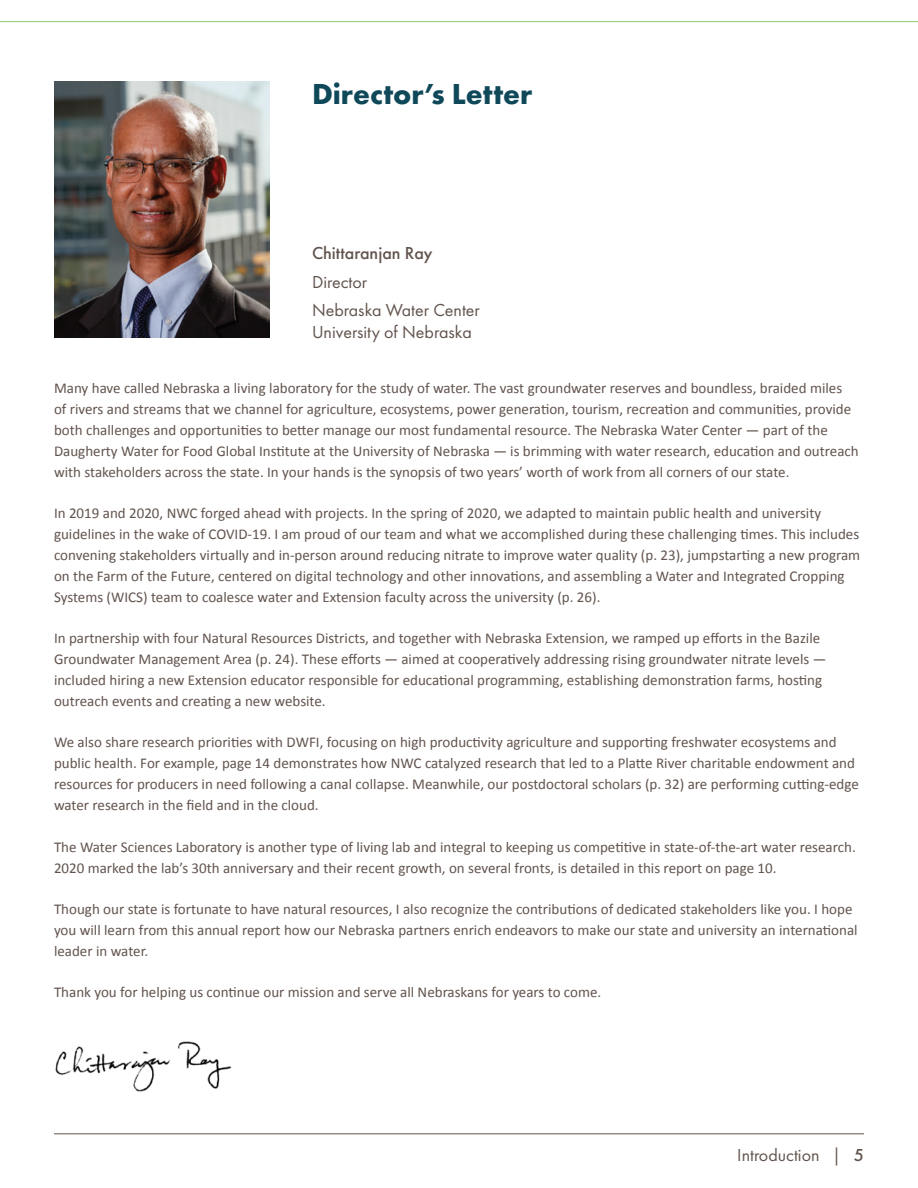
<style>
.page{position:relative;width:918px;height:1188px;background:#fff}
.page>*{position:absolute;margin:0;border:0;box-sizing:border-box;transform-origin:0 0}
.t1{font:700 30px "Futura PT";color:#0e4859}
.t2{font:18px "Futura PT";color:#62544e}
.t3{font:500 18px "Futura PT";color:#62544e}
.t4{font:15px/21px "Calibri";color:#62544e}
.s1{font-weight:500}
</style>
<div class="page">
<hr style="left:54px;top:1134px;width:810px;height:1px;background:#62544e">
<hr style="left:0;top:0;width:1px;height:1188px;background:#bfbfbf">
<img style="left:55px;top:1041px;width:177px;height:51px">
<img style="left:54px;top:81px;width:216px;height:256px">
<hr style="left:0;top:21px;width:918px;height:1px;background:#9acf87">
<p class="t1" style="left:312px;top:75px;width:222px">Director’s Letter</p>
<p class="t3" style="left:312px;top:242px;width:122px">Chittaranjan Ray</p>
<p class="t2" style="left:312px;top:271px;width:57px">Director</p>
<p class="t2" style="left:312px;top:299px;width:169px">Nebraska Water Center</p>
<p class="t2" style="left:312px;top:321px;width:161px">University of Nebraska</p>
<p class="t4" style="left:54px;top:376px;width:806px">Many have called Nebraska a living laboratory for the study of water. The vast groundwater reserves and boundless, braided miles<br>of rivers and streams that we channel for agriculture, ecosystems, power generation, tourism, recreation and communities, provide both challenges and opportunities to better manage our most fundamental resource. The Nebraska Water Center — part of the Daugherty Water for Food Global Institute at the University of Nebraska — is brimming with water research, education and outreach with stakeholders across the state. In your hands is the synopsis of two years’ worth of work from all corners of our state.</p>
<p class="t4" style="left:54px;top:502px;width:808px">In 2019 and 2020, NWC forged ahead with projects. In the spring of 2020, we adapted to maintain public health and university guidelines in the wake of COVID-19. I am proud of our team and what we accomplished during these challenging times. This includes convening stakeholders virtually and in-person around reducing nitrate to improve water quality (p. 23), jumpstarting a new program on the Farm of the Future, centered on digital technology and other innovations, and assembling a Water and Integrated Cropping Systems (WICS) team to coalesce water and Extension faculty across the university (p. 26).</p>
<p class="t4" style="left:54px;top:627px;width:774px">In partnership with four Natural Resources Districts, and together with Nebraska Extension, we ramped up efforts in the Bazile Groundwater Management Area (p. 24). These efforts — aimed at cooperatively addressing rising groundwater nitrate levels — included hiring a new Extension educator responsible for educational programming, establishing demonstration farms, hosting outreach events and creating a new website.</p>
<p class="t4" style="left:54px;top:731px;width:806px">We also share research priorities with DWFI, focusing on high productivity agriculture and supporting freshwater ecosystems and public health. For example, page 14 demonstrates how NWC catalyzed research that led to a Platte River charitable endowment and resources for producers in need following a canal collapse. Meanwhile, our postdoctoral scholars (p. 32) are performing cutting-edge water research in the field and in the cloud.</p>
<p class="t4" style="left:54px;top:835px;width:803px">The Water Sciences Laboratory is another type of living lab and integral to keeping us competitive in state-of-the-art water research.<br>2020 marked the lab’s 30th anniversary and their recent growth, on several fronts, is detailed in this report on page 10.</p>
<p class="t4" style="left:54px;top:898px;width:805px">Though our state is fortunate to have natural resources, I also recognize the contributions of dedicated stakeholders like you. I hope you will learn from this annual report how our Nebraska partners enrich endeavors to make our state and university an international leader in water.</p>
<p class="t4" style="left:54px;top:981px;width:549px">Thank you for helping us continue our mission and serve all Nebraskans for years to come.</p>
<p class="t2" style="left:737px;top:1144px;width:128px">Introduction | <span class="s1">5</span></p>
</div>
